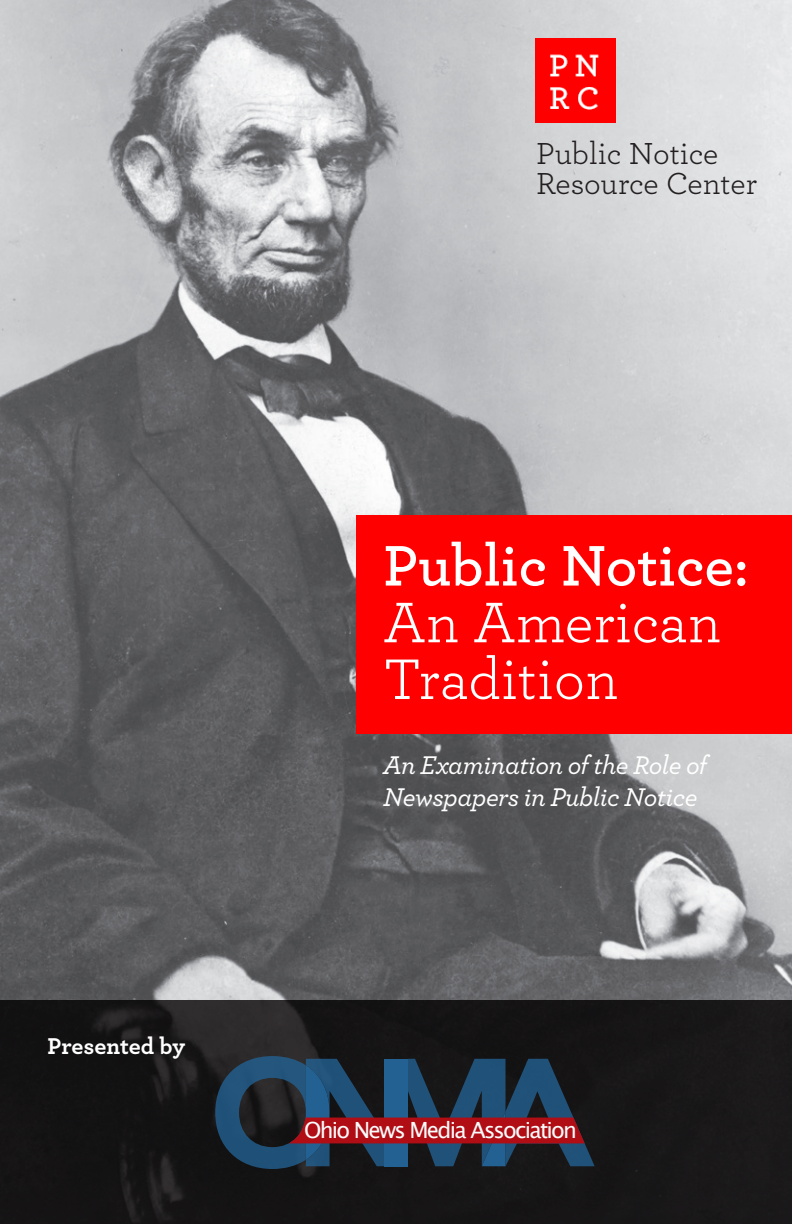
<style>
.page{position:relative;width:792px;height:1224px;background:#fff}
.page>*{position:absolute;margin:0;border:0;box-sizing:border-box;transform-origin:0 0}
.t1{font:60px/56.8px "Archer";color:#fff}
.t2{font:31.8px "Archer";color:#231f20}
.t3{font:italic 500 26.8px/32.2px "Archer";letter-spacing:-.02em;color:#fff}
.t4{font:700 24px "Archer";color:#fff}
.t5{font:22.4px "Lucida Sans Unicode";letter-spacing:-.08em;color:#fafbfb}
.s1{font-weight:600}
</style>
<div class="page">
<img style="left:0;top:0;width:792px;height:1001px">
<div style="left:357px;top:516px;width:435px;height:218px;background:#f00"></div>
<img style="left:536px;top:38px;width:80px;height:85px">
<svg style="left:0;top:1001px;width:792px;height:223px;background:#171617"></svg>
<svg style="left:215px;top:1056px;width:380px;height:113px;background:#363043"></svg>
<p class="t2" style="left:536px;top:131px;width:184px">Public Notice</p>
<p class="t2" style="left:536px;top:161px;width:222px">Resource Center</p>
<p class="t4" style="left:48px;top:1027px;width:139px">Presented by</p>
<p class="t1" style="left:383px;top:534px;width:367px"><span class="s1">Public Notice:<br></span>An American<br>Tradition</p>
<p class="t3" style="left:383px;top:747px;width:326px">An Examination of the Role of<br>Newspapers in Public Notice</p>
<p class="t5" style="left:304px;top:1113px;width:274px">Ohio News Media Association</p>
</div>
